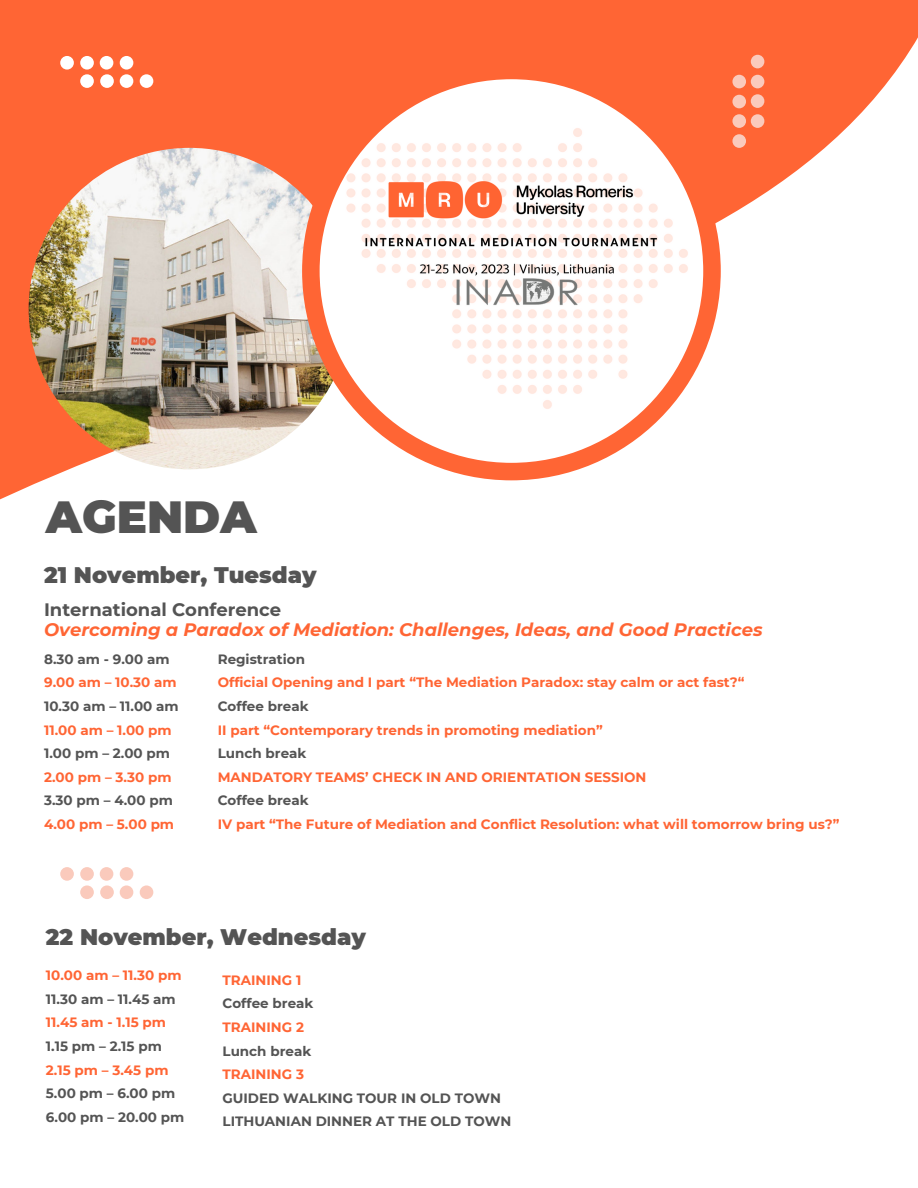
<style>
.page{position:relative;width:918px;height:1188px;background:#fff}
.page>*{position:absolute;margin:0;border:0;box-sizing:border-box;transform-origin:0 0}
.t1{font:900 45px "Montserrat";color:#545454}
.t2{font:900 22.5px "Montserrat";color:#545454}
.t3{font:italic 700 18px "Montserrat";color:#ff6534}
.t4{font:700 18px "Montserrat";color:#545454}
.t5{font:700 13.5px "Montserrat";color:#ff6534}
.t6{font:700 13.5px "Montserrat";color:#545454}
</style>
<div class="page">
<svg style="left:0;top:0;width:918px;height:500px;fill:#ff6534"></svg>
<img style="left:29px;top:148px;width:321px;height:321px;border-radius:50%">
<div style="left:80px;top:74px;width:14px;height:14px;background:#fff;border-radius:50%"></div>
<div style="left:60px;top:56px;width:14px;height:14px;background:#fff;border-radius:50%"></div>
<div style="left:100px;top:74px;width:14px;height:14px;background:#fff;border-radius:50%"></div>
<div style="left:80px;top:56px;width:14px;height:14px;background:#fff;border-radius:50%"></div>
<div style="left:120px;top:74px;width:13px;height:14px;background:#fff;border-radius:50%"></div>
<div style="left:100px;top:56px;width:13px;height:14px;background:#fff;border-radius:50%"></div>
<div style="left:140px;top:74px;width:13px;height:14px;background:#fff;border-radius:50%"></div>
<div style="left:120px;top:56px;width:13px;height:14px;background:#fff;border-radius:50%"></div>
<svg style="left:302px;top:62px;width:419px;height:418px"></svg>
<div style="left:751px;top:114px;width:13px;height:14px;background:#facabc;border-radius:50%"></div>
<div style="left:732px;top:134px;width:14px;height:14px;background:#facabc;border-radius:50%"></div>
<div style="left:751px;top:94px;width:13px;height:14px;background:#facabc;border-radius:50%"></div>
<div style="left:732px;top:114px;width:14px;height:14px;background:#facabc;border-radius:50%"></div>
<div style="left:751px;top:75px;width:13px;height:13px;background:#facabc;border-radius:50%"></div>
<div style="left:732px;top:95px;width:14px;height:13px;background:#facabc;border-radius:50%"></div>
<div style="left:751px;top:55px;width:13px;height:13px;background:#facabc;border-radius:50%"></div>
<div style="left:732px;top:75px;width:14px;height:13px;background:#facabc;border-radius:50%"></div>
<div style="left:80px;top:885px;width:14px;height:14px;background:#facabc;border-radius:50%"></div>
<div style="left:60px;top:867px;width:14px;height:14px;background:#facabc;border-radius:50%"></div>
<div style="left:100px;top:885px;width:14px;height:14px;background:#facabc;border-radius:50%"></div>
<div style="left:80px;top:867px;width:14px;height:14px;background:#facabc;border-radius:50%"></div>
<div style="left:120px;top:885px;width:13px;height:14px;background:#facabc;border-radius:50%"></div>
<div style="left:100px;top:867px;width:13px;height:14px;background:#facabc;border-radius:50%"></div>
<div style="left:140px;top:885px;width:13px;height:14px;background:#facabc;border-radius:50%"></div>
<div style="left:120px;top:867px;width:13px;height:14px;background:#facabc;border-radius:50%"></div>
<p class="t1" style="left:46px;top:490px;width:212px">AGENDA</p>
<p class="t2" style="left:44px;top:561px;width:274px">21 November, Tuesday</p>
<p class="t4" style="left:44px;top:599px;width:239px">International Conference</p>
<p class="t3" style="left:44px;top:618px;width:720px">Overcoming a Paradox of Mediation: Challenges, Ideas, and Good Practices</p>
<p class="t6" style="left:44px;top:651px;width:127px">8.30 am - 9.00 am</p>
<p class="t5" style="left:44px;top:674px;width:134px">9.00 am – 10.30 am</p>
<p class="t6" style="left:44px;top:698px;width:136px">10.30 am – 11.00 am</p>
<p class="t5" style="left:44px;top:721px;width:129px">11.00 am – 1.00 pm</p>
<p class="t6" style="left:44px;top:745px;width:127px">1.00 pm – 2.00 pm</p>
<p class="t5" style="left:44px;top:769px;width:129px">2.00 pm – 3.30 pm</p>
<p class="t6" style="left:44px;top:792px;width:130px">3.30 pm – 4.00 pm</p>
<p class="t5" style="left:44px;top:816px;width:132px">4.00 pm – 5.00 pm</p>
<p class="t6" style="left:218px;top:651px;width:89px">Registration</p>
<p class="t5" style="left:218px;top:674px;width:528px">Official Opening and I part “The Mediation Paradox: stay calm or act fast?“</p>
<p class="t6" style="left:218px;top:698px;width:92px">Coffee break</p>
<p class="t5" style="left:218px;top:721px;width:387px">II part “Contemporary trends in promoting mediation”</p>
<p class="t6" style="left:218px;top:745px;width:90px">Lunch break</p>
<p class="t5" style="left:218px;top:769px;width:430px">MANDATORY TEAMS’ CHECK IN AND ORIENTATION SESSION</p>
<p class="t6" style="left:218px;top:792px;width:92px">Coffee break</p>
<p class="t5" style="left:218px;top:816px;width:623px">IV part “The Future of Mediation and Conflict Resolution: what will tomorrow bring us?”</p>
<p class="t2" style="left:46px;top:923px;width:321px">22 November, Wednesday</p>
<p class="t5" style="left:46px;top:967px;width:137px">10.00 am – 11.30 pm</p>
<p class="t6" style="left:46px;top:991px;width:131px">11.30 am – 11.45 am</p>
<p class="t5" style="left:46px;top:1014px;width:122px">11.45 am - 1.15 pm</p>
<p class="t6" style="left:46px;top:1038px;width:117px">1.15 pm – 2.15 pm</p>
<p class="t5" style="left:46px;top:1062px;width:124px">2.15 pm – 3.45 pm</p>
<p class="t6" style="left:46px;top:1085px;width:131px">5.00 pm – 6.00 pm</p>
<p class="t6" style="left:46px;top:1109px;width:140px">6.00 pm – 20.00 pm</p>
<p class="t5" style="left:223px;top:972px;width:80px">TRAINING 1</p>
<p class="t6" style="left:223px;top:995px;width:92px">Coffee break</p>
<p class="t5" style="left:223px;top:1019px;width:83px">TRAINING 2</p>
<p class="t6" style="left:223px;top:1042px;width:90px">Lunch break</p>
<p class="t5" style="left:223px;top:1066px;width:83px">TRAINING 3</p>
<p class="t6" style="left:223px;top:1090px;width:280px">GUIDED WALKING TOUR IN OLD TOWN</p>
<p class="t6" style="left:223px;top:1113px;width:290px">LITHUANIAN DINNER AT THE OLD TOWN</p>
</div>
